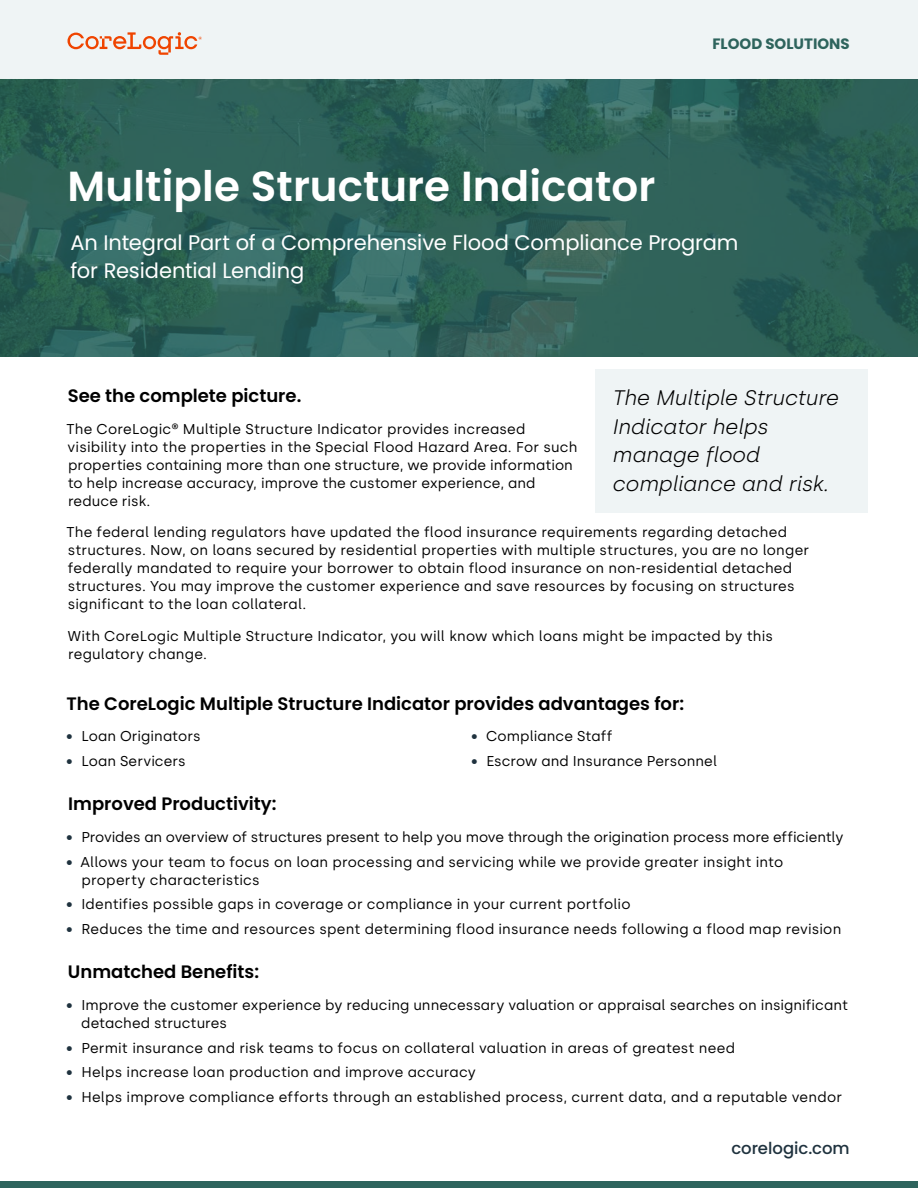
<style>
.page{position:relative;width:918px;height:1188px;background:#fff}
.page>*{position:absolute;margin:0;border:0;box-sizing:border-box;transform-origin:0 0}
.t1{font:600 42px "Poppins";letter-spacing:.005em;color:#fff}
.t2{font:21px/28.5px "Poppins";letter-spacing:-.005em;color:#fff}
.t3{font:italic 300 21px/28.5px "Silka";letter-spacing:-.015em;color:#000}
.t4{font:600 18px "Poppins";color:#000}
.t5{font:500 16.5px "Poppins";color:#1f323e}
.t6{font:700 15px "Poppins";color:#2e645d}
.t7{font:14.25px/18px "Silka";letter-spacing:.01em;color:#000}
.s1{color:#1f323e}
</style>
<div class="page">
<div style="left:0;top:0;width:918px;height:87px;background:#eff4f5"></div>
<img style="left:0;top:79px;width:918px;height:277px">
<div style="left:0;top:1181px;width:918px;height:7px;background:#2e645d"></div>
<svg style="left:67px;top:32px;width:135px;height:23px"></svg>
<div style="left:595px;top:370px;width:272px;height:143px;background:#eff4f5"></div>
<p class="t6" style="left:712px;top:35px;width:139px">FLOOD SOLUTIONS</p>
<h1 class="t1" style="left:68px;top:162px;width:589px">Multiple Structure Indicator</h1>
<h2 class="t2" style="left:71px;top:228px;width:669px">An Integral Part of a Comprehensive Flood Compliance Program for Residential Lending</h2>
<p class="t4" style="left:68px;top:386px;width:235px">See the complete picture.</p>
<p class="t7" style="left:66px;top:420px;width:512px">The CoreLogic® Multiple Structure Indicator provides increased visibility into the properties in the Special Flood Hazard Area. For such properties containing more than one structure, we provide information to help increase accuracy, improve the customer experience, and reduce risk.</p>
<p class="t7" style="left:66px;top:523px;width:744px">The federal lending regulators have updated the flood insurance requirements regarding detached structures. Now, on loans secured by residential properties with multiple structures, you are no longer federally mandated to require your borrower to obtain flood insurance on non-residential detached structures. You may improve the customer experience and save resources by focusing on structures significant to the loan collateral.</p>
<p class="t7" style="left:68px;top:627px;width:707px">With CoreLogic Multiple Structure Indicator, you will know which loans might be impacted by this regulatory change.</p>
<p class="t4" style="left:67px;top:693px;width:619px">The CoreLogic Multiple Structure Indicator provides advantages for:</p>
<p class="t7" style="left:66px;top:727px;width:136px"><span class="s1">•</span> Loan Originators</p>
<p class="t7" style="left:66px;top:752px;width:121px"><span class="s1">•</span> Loan Servicers</p>
<h2 class="t3" style="left:612px;top:384px;width:228px">The Multiple Structure<br>Indicator helps manage flood compliance and risk.</h2>
<p class="t7" style="left:471px;top:727px;width:143px"><span class="s1">•</span> Compliance Staff</p>
<p class="t7" style="left:471px;top:752px;width:247px"><span class="s1">•</span> Escrow and Insurance Personnel</p>
<p class="t4" style="left:68px;top:794px;width:210px">Improved Productivity:</p>
<p class="t7" style="left:66px;top:828px;width:779px"><span class="s1">•</span> Provides an overview of structures present to help you move through the origination process more efficiently</p>
<p class="t7" style="left:82px;top:853px;width:703px;text-indent:-15px"><span class="s1">•</span> Allows your team to focus on loan processing and servicing while we provide greater insight into property characteristics</p>
<p class="t7" style="left:66px;top:895px;width:566px"><span class="s1">•</span> Identifies possible gaps in coverage or compliance in your current portfolio</p>
<p class="t7" style="left:66px;top:920px;width:777px"><span class="s1">•</span> Reduces the time and resources spent determining flood insurance needs following a flood map revision</p>
<p class="t4" style="left:68px;top:962px;width:193px">Unmatched Benefits:</p>
<p class="t7" style="left:81px;top:996px;width:768px;text-indent:-15px"><span class="s1">•</span> Improve the customer experience by reducing unnecessary valuation or appraisal searches on insignificant detached structures</p>
<p class="t7" style="left:66px;top:1039px;width:670px"><span class="s1">•</span> Permit insurance and risk teams to focus on collateral valuation in areas of greatest need</p>
<p class="t7" style="left:66px;top:1063px;width:411px"><span class="s1">•</span> Helps increase loan production and improve accuracy</p>
<p class="t7" style="left:66px;top:1088px;width:777px"><span class="s1">•</span> Helps improve compliance efforts through an established process, current data, and a reputable vendor</p>
<p class="t5" style="left:731px;top:1139px;width:120px">corelogic.com</p>
</div>
